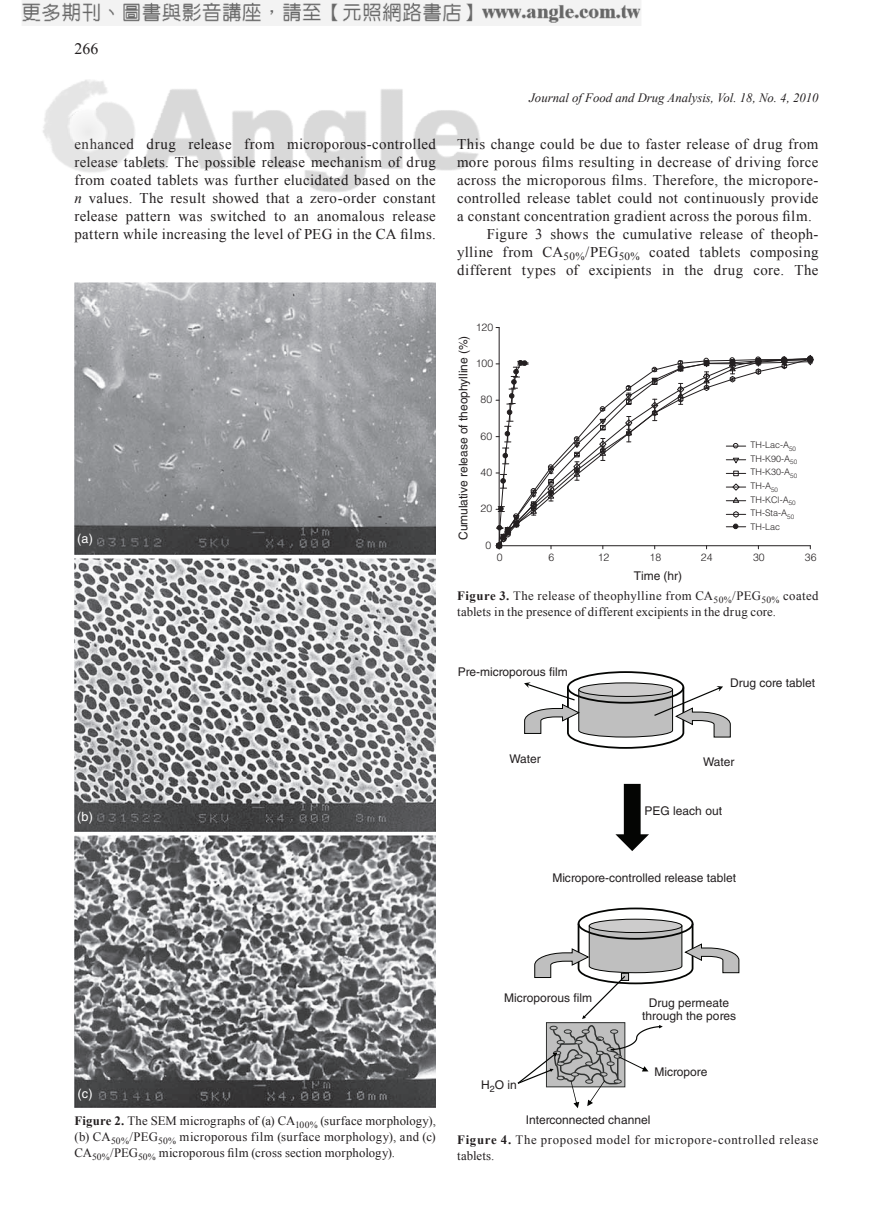
<style>
.page{position:relative;width:893px;height:1229px;background:#fff}
.page>*{position:absolute;margin:0;border:0;box-sizing:border-box;transform-origin:0 0}
.t1{font:15.9px "Times New Roman";color:#231f20}
.t2{font:14.85px/18px "Times New Roman";letter-spacing:.025em;color:#231f20;text-align:justify}
.t3{font:12.75px/15.9px "Times New Roman";letter-spacing:.025em;color:#231f20;text-align:justify}
.t4{font:12.75px/15.9px "Times New Roman";letter-spacing:.05em;color:#231f20}
.t5{font:italic 12.75px "Times New Roman";color:#231f20}
.t6{font:12.75px "Helvetica";color:#fff}
.t7{font:12px/12.9px "Helvetica";color:#231f20;text-align:center}
.t8{font:300 10.5px "Helvetica";letter-spacing:.005em;color:#231f20}
.t9{font:300 9px/13.6px "Helvetica";letter-spacing:.005em;color:#231f20}
.s1{font-style:italic}
.s2{font-weight:700}
</style>
<div class="page">
<img style="left:74px;top:282px;width:362px;height:273px">
<img style="left:74px;top:559px;width:362px;height:272px">
<img style="left:74px;top:835px;width:362px;height:273px">
<hr style="left:499px;top:327px;width:1px;height:219px;background:#231f20">
<svg style="left:498px;top:359px;width:314px;height:190px"></svg>
<svg style="left:599px;top:419px;width:8px;height:12px"></svg>
<svg style="left:625px;top:385px;width:7px;height:20px"></svg>
<svg style="left:651px;top:378px;width:7px;height:7px"></svg>
<svg style="left:677px;top:360px;width:7px;height:12px"></svg>
<svg style="left:547px;top:464px;width:8px;height:38px"></svg>
<svg style="left:573px;top:436px;width:8px;height:45px"></svg>
<svg style="left:599px;top:438px;width:8px;height:23px"></svg>
<svg style="left:625px;top:416px;width:8px;height:26px"></svg>
<svg style="left:651px;top:399px;width:8px;height:22px"></svg>
<svg style="left:677px;top:383px;width:8px;height:22px"></svg>
<svg style="left:703px;top:358px;width:8px;height:33px"></svg>
<svg style="left:728px;top:357px;width:8px;height:26px"></svg>
<svg style="left:754px;top:357px;width:8px;height:18px"></svg>
<svg style="left:780px;top:356px;width:8px;height:13px"></svg>
<svg style="left:806px;top:355px;width:8px;height:9px"></svg>
<svg style="left:495px;top:360px;width:43px;height:190px"></svg>
<svg style="left:726px;top:443px;width:20px;height:5px"></svg>
<svg style="left:726px;top:458px;width:20px;height:6px"></svg>
<svg style="left:726px;top:471px;width:20px;height:5px"></svg>
<svg style="left:726px;top:483px;width:20px;height:8px"></svg>
<svg style="left:726px;top:497px;width:20px;height:6px"></svg>
<svg style="left:726px;top:511px;width:20px;height:7px"></svg>
<svg style="left:726px;top:524px;width:20px;height:5px"></svg>
<svg style="left:524px;top:671px;width:207px;height:78px"></svg>
<svg style="left:615px;top:784px;width:34px;height:67px"></svg>
<svg style="left:518px;top:907px;width:221px;height:201px"></svg>
<img style="left:43px;top:80px;width:437px;height:113px">
<img style="left:22px;top:0;width:619px;height:25px">
<p class="t1" style="left:74px;top:38px;width:25px">266</p>
<p class="t5" style="left:529px;top:89px;width:291px">Journal of Food and Drug Analysis, Vol. 18, No. 4, 2010</p>
<p class="t2" style="left:74px;top:135px;width:363px">enhanced drug release from microporous-controlled release tablets. The possible release mechanism of drug from coated tablets was further elucidated based on the <span class="s1">n</span> values. The result showed that a zero-order constant release pattern was switched to an anomalous release pattern while increasing the level of PEG in the CA films.</p>
<p class="t2" style="left:457px;top:135px;width:363px">This change could be due to faster release of drug from</p>
<p class="t2" style="left:457px;top:153px;width:363px">more porous films resulting in decrease of driving force</p>
<p class="t2" style="left:457px;top:171px;width:363px">across the microporous films. Therefore, the micropore-</p>
<p class="t2" style="left:457px;top:189px;width:363px">controlled release tablet could not continuously provide</p>
<p class="t2" style="left:457px;top:207px;width:356px">a constant concentration gradient across the porous film.</p>
<p class="t2" style="left:487px;top:225px;width:333px">Figure 3 shows the cumulative release of theoph-</p>
<p class="t2" style="left:457px;top:243px;width:363px">ylline from CA<sub>50%</sub>/PEG<sub>50%</sub> coated tablets composing</p>
<p class="t2" style="left:457px;top:261px;width:363px">different types of excipients in the drug core. The</p>
<p class="t6" style="left:77px;top:532px;width:17px">(a)</p>
<p class="t6" style="left:77px;top:809px;width:18px">(b)</p>
<p class="t8" style="left:476px;top:320px;width:19px">120</p>
<p class="t7" style="left:457px;top:540px;width:206px;rotate:-90deg">Cumulative release of theophylline (%)</p>
<p class="t8" style="left:476px;top:357px;width:19px">100</p>
<p class="t8" style="left:481px;top:393px;width:13px">80</p>
<p class="t8" style="left:481px;top:429px;width:13px">60</p>
<p class="t8" style="left:481px;top:466px;width:13px">40</p>
<p class="t8" style="left:481px;top:502px;width:13px">20</p>
<p class="t8" style="left:485px;top:538px;width:7px">0</p>
<p class="t9" style="left:751px;top:438px;width:48px">TH-Lac-A<sub>50<br></sub>TH-K90-A<sub>50<br></sub>TH-K30-A<sub>50<br></sub>TH-A<sub>50<br></sub>TH-KCl-A<sub>50<br></sub>TH-Sta-A<sub>50<br></sub>TH-Lac</p>
<p class="t8" style="left:497px;top:551px;width:7px">0</p>
<p class="t8" style="left:549px;top:551px;width:7px">6</p>
<p class="t8" style="left:598px;top:551px;width:13px">12</p>
<p class="t8" style="left:650px;top:551px;width:13px">18</p>
<p class="t8" style="left:701px;top:551px;width:13px">24</p>
<p class="t8" style="left:753px;top:551px;width:13px">30</p>
<p class="t8" style="left:805px;top:551px;width:13px">36</p>
<p class="t7" style="left:634px;top:569px;width:50px">Time (hr)</p>
<p class="t3" style="left:457px;top:588px;width:363px"><span class="s2">Figure 3.</span> The release of theophylline from CA<sub>50%</sub>/PEG<sub>50%</sub> coated tablets in the presence of different excipients in the drug core.</p>
<p class="t7" style="left:458px;top:665px;width:112px">Pre-microporous film</p>
<p class="t7" style="left:730px;top:676px;width:87px">Drug core tablet</p>
<p class="t7" style="left:509px;top:752px;width:33px">Water</p>
<p class="t7" style="left:703px;top:755px;width:33px">Water</p>
<p class="t7" style="left:644px;top:804px;width:79px">PEG leach out</p>
<p class="t7" style="left:552px;top:872px;width:185px">Micropore-controlled release tablet</p>
<p class="t6" style="left:77px;top:1086px;width:17px">(c)</p>
<p class="t3" style="left:74px;top:1113px;width:363px"><span class="s2">Figure 2.</span> The SEM micrographs of (a) CA<sub>100%</sub> (surface morphology), (b) CA<sub>50%</sub>/PEG<sub>50%</sub> microporous film (surface morphology), and (c)<br>CA<sub>50%</sub>/PEG<sub>50%</sub> microporous film (cross section morphology).</p>
<p class="t7" style="left:504px;top:991px;width:89px">Microporous film</p>
<p class="t7" style="left:481px;top:1078px;width:37px">H<sub>2</sub>O in</p>
<p class="t7" style="left:642px;top:996px;width:96px">Drug permeate through the pores</p>
<p class="t7" style="left:654px;top:1065px;width:54px">Micropore</p>
<p class="t7" style="left:526px;top:1113px;width:126px">Interconnected channel</p>
<p class="t4" style="left:457px;top:1131px;width:363px"><span class="s2">Figure 4.</span> The proposed model for micropore-controlled release tablets.</p>
</div>
